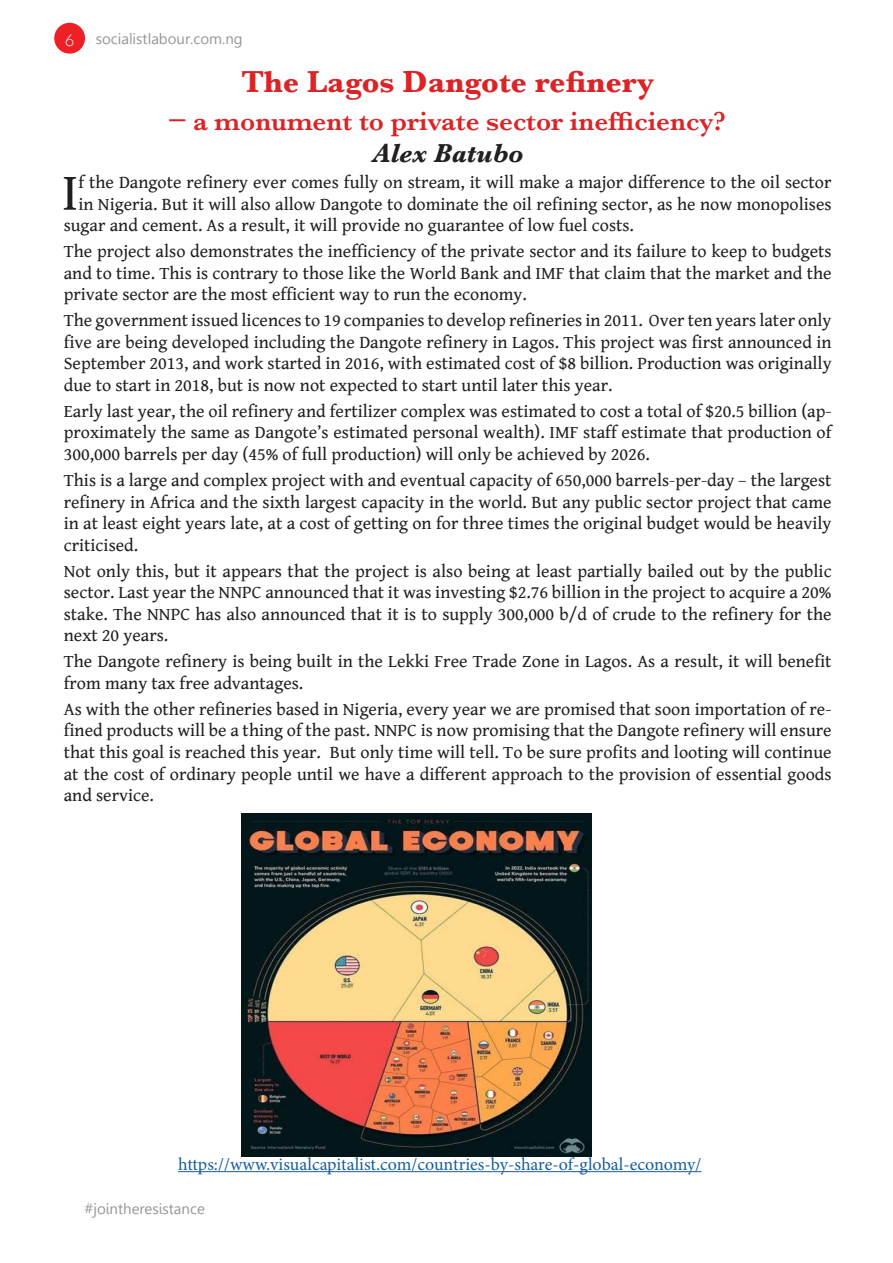
<style>
.page{position:relative;width:893px;height:1263px;background:#fff}
.page>*{position:absolute;margin:0;border:0;box-sizing:border-box;transform-origin:0 0}
.t1{font:53.1px "Gentium Book Basic";color:#231f20}
.t2{font:700 31.5px "Baskerville";color:#dc2326}
.t3{font:600 27px "Baskerville";color:#dc2326}
.t4{font:italic 700 27px "Baskerville";color:#231f20}
.t5{font:18px/21.6px "Gentium Book Basic";color:#231f20;text-align:justify}
.t6{font:18px "Minion Pro";color:#175d9e}
.t7{font:300 16.5px "Lato";color:#fff}
.t8{font:15px "Myanmar Text";color:#939598}
.t9{font:15px "Leelawadee";color:#939598}
.s1{font-weight:700;font-size:31.5px}
</style>
<div class="page">
<img style="left:242px;top:813px;width:349px;height:344px">
<hr style="left:178px;top:1171px;width:523px;height:1px;background:#175d9e">
<div style="left:54px;top:23px;width:31px;height:31px;background:#ee1f25;border-radius:50%"></div>
<p class="t7" style="left:65px;top:31px;width:11px">6</p>
<p class="t8" style="left:96px;top:30px;width:149px">socialistlabour.com.ng</p>
<p class="t2" style="left:241px;top:60px;width:414px">The Lagos Dangote refinery</p>
<p class="t3" style="left:170px;top:102px;width:558px"><span class="s1">–</span> a monument to private sector inefficiency?</p>
<p class="t4" style="left:372px;top:135px;width:152px">Alex Batubo</p>
<p class="t1" style="left:62px;top:153px;width:18px">I</p>
<p class="t5" style="left:78px;top:171px;width:755px">f the Dangote refinery ever comes fully on stream, it will make a major difference to the oil sector</p>
<p class="t5" style="left:78px;top:192px;width:755px">in Nigeria. But it will also allow Dangote to dominate the oil refining sector, as he now monopolises</p>
<p class="t5" style="left:64px;top:214px;width:572px">sugar and cement. As a result, it will provide no guarantee of low fuel costs.</p>
<p class="t5" style="left:64px;top:240px;width:769px">The project also demonstrates the inefficiency of the private sector and its failure to keep to budgets and to time. This is contrary to those like the World Bank and IMF that claim that the market and the private sector are the most efficient way to run the economy.</p>
<p class="t5" style="left:64px;top:309px;width:769px">The government issued licences to 19 companies to develop refineries in 2011. Over ten years later only five are being developed including the Dangote refinery in Lagos. This project was first announced in September 2013, and work started in 2016, with estimated cost of $8 billion. Production was originally due to start in 2018, but is now not expected to start until later this year.</p>
<p class="t5" style="left:64px;top:400px;width:769px">Early last year, the oil refinery and fertilizer complex was estimated to cost a total of $20.5 billion (ap&shy;proximately the same as Dangote’s estimated personal wealth). IMF staff estimate that production of 300,000 barrels per day (45% of full production) will only be achieved by 2026.</p>
<p class="t5" style="left:64px;top:469px;width:769px">This is a large and complex project with and eventual capacity of 650,000 barrels-per-day – the largest refinery in Africa and the sixth largest capacity in the world. But any public sector project that came in at least eight years late, at a cost of getting on for three times the original budget would be heavily criticised.</p>
<p class="t5" style="left:64px;top:559px;width:769px">Not only this, but it appears that the project is also being at least partially bailed out by the public sector. Last year the NNPC announced that it was investing $2.76 billion in the project to acquire a 20% stake. The NNPC has also announced that it is to supply 300,000 b/d of crude to the refinery for the next 20 years.</p>
<p class="t5" style="left:64px;top:650px;width:769px">The Dangote refinery is being built in the Lekki Free Trade Zone in Lagos. As a result, it will benefit from many tax free advantages.</p>
<p class="t5" style="left:64px;top:697px;width:769px">As with the other refineries based in Nigeria, every year we are promised that soon importation of re&shy;fined products will be a thing of the past. NNPC is now promising that the Dangote refinery will ensure that this goal is reached this year. But only time will tell. To be sure profits and looting will continue at the cost of ordinary people until we have a different approach to the provision of essential goods and service.</p>
<p class="t6" style="left:178px;top:1152px;width:525px">https://www.visualcapitalist.com/countries-by-share-of-global-economy/</p>
<p class="t9" style="left:85px;top:1200px;width:122px">#jointheresistance</p>
</div>
